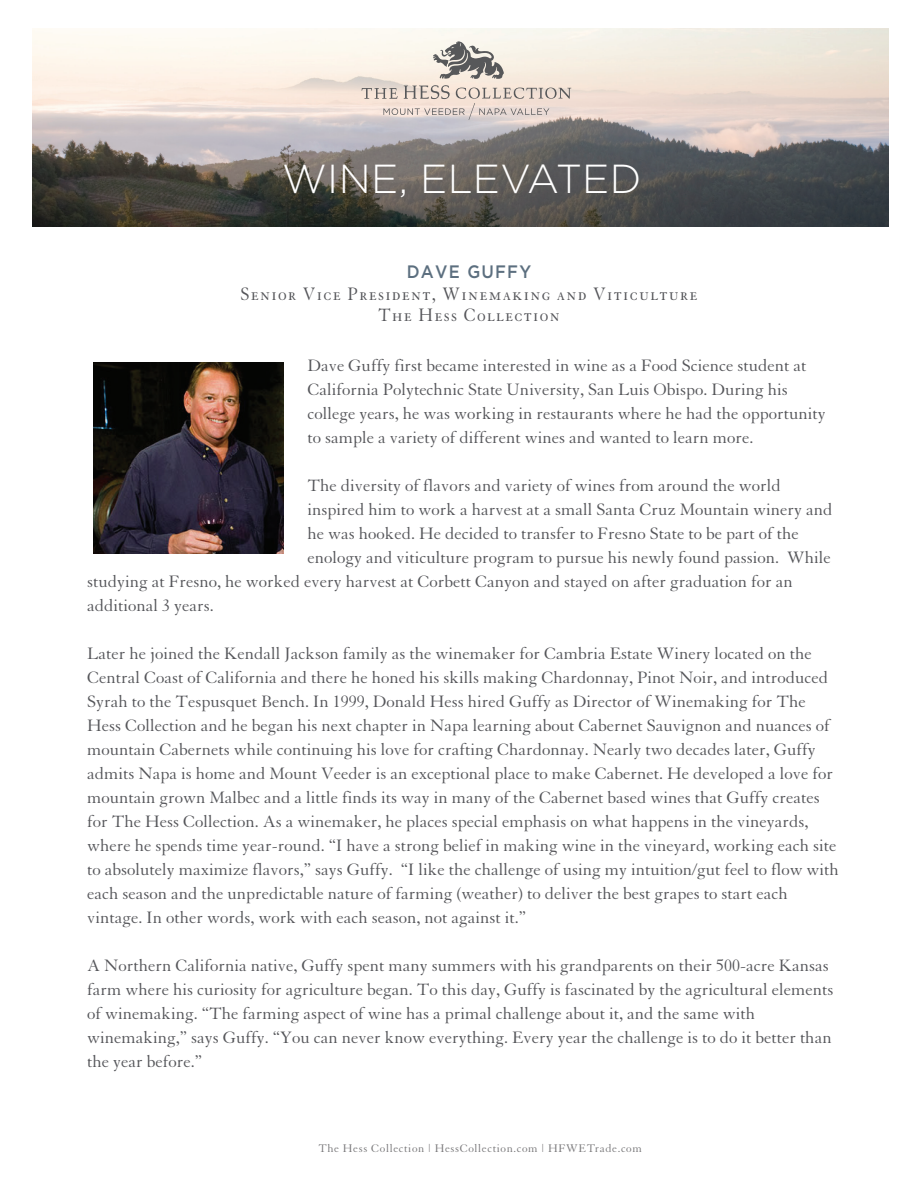
<style>
.page{position:relative;width:918px;height:1188px;background:#fff}
.page>*{position:absolute;margin:0;border:0;box-sizing:border-box;transform-origin:0 0}
.t1{font:300 40.5px "Gotham";letter-spacing:.01em;color:#fff}
.t2{font:19.65px/21.6px "Granjon SC";letter-spacing:.075em;color:#55565a;text-align:center;scale:.92 1}
.t3{font:18px/24px "Granjon";color:#55565a}
.t4{font:500 18px "Gotham";letter-spacing:.075em;color:#5c6f7f;scale:.92 1}
.t5{font:12px "Granjon";letter-spacing:.05em;color:#787779}
</style>
<div class="page">
<img style="left:33px;top:29px;width:855px;height:197px">
<svg style="left:362px;top:85px;width:209px;height:35px;background:#ddcec6"></svg>
<svg style="left:433px;top:41px;width:71px;height:38px;background:#b2aea9"></svg>
<img style="left:93px;top:362px;width:191px;height:191px">
<h1 class="t1" style="left:282px;top:154px;width:361px">WINE, ELEVATED</h1>
<p class="t4" style="left:407px;top:260px;width:137px">DAVE GUFFY</p>
<p class="t2" style="left:240px;top:283px;width:498px">Senior Vice President, Winemaking and Viticulture<br>The Hess Collection</p>
<p class="t3" style="left:307px;top:353px;width:520px">Dave Guffy first became interested in wine as a Food Science student at California Polytechnic State University, San Luis Obispo. During his college years, he was working in restaurants where he had the opportunity to sample a variety of different wines and wanted to learn more.</p>
<p class="t3" style="left:307px;top:473px;width:475px">The diversity of flavors and variety of wines from around the world</p>
<p class="t3" style="left:307px;top:497px;width:526px">inspired him to work a harvest at a small Santa Cruz Mountain winery and</p>
<p class="t3" style="left:307px;top:521px;width:493px">he was hooked. He decided to transfer to Fresno State to be part of the</p>
<p class="t3" style="left:308px;top:545px;width:525px">enology and viticulture program to pursue his newly found passion. While</p>
<p class="t3" style="left:87px;top:569px;width:707px">studying at Fresno, he worked every harvest at Corbett Canyon and stayed on after graduation for an</p>
<p class="t3" style="left:87px;top:593px;width:128px">additional 3 years.</p>
<p class="t3" style="left:87px;top:641px;width:753px">Later he joined the Kendall Jackson family as the winemaker for Cambria Estate Winery located on the Central Coast of California and there he honed his skills making Chardonnay, Pinot Noir, and introduced Syrah to the Tespusquet Bench. In 1999, Donald Hess hired Guffy as Director of Winemaking for The Hess Collection and he began his next chapter in Napa learning about Cabernet Sauvignon and nuances of mountain Cabernets while continuing his love for crafting Chardonnay. Nearly two decades later, Guffy admits Napa is home and Mount Veeder is an exceptional place to make Cabernet. He developed a love for mountain grown Malbec and a little finds its way in many of the Cabernet based wines that Guffy creates for The Hess Collection. As a winemaker, he places special emphasis on what happens in the vineyards, where he spends time year-round. “I have a strong belief in making wine in the vineyard, working each site to absolutely maximize flavors,” says Guffy. “I like the challenge of using my intuition/gut feel to flow with each season and the unpredictable nature of farming (weather) to deliver the best grapes to start each vintage. In other words, work with each season, not against it.”</p>
<p class="t3" style="left:87px;top:953px;width:748px">A Northern California native, Guffy spent many summers with his grandparents on their 500-acre Kansas farm where his curiosity for agriculture began. To this day, Guffy is fascinated by the agricultural elements of winemaking. “The farming aspect of wine has a primal challenge about it, and the same with winemaking,” says Guffy. “You can never know everything. Every year the challenge is to do it better than the year before.”</p>
<p class="t5" style="left:318px;top:1142px;width:325px">The Hess Collection | HessCollection.com | HFWETrade.com</p>
</div>
